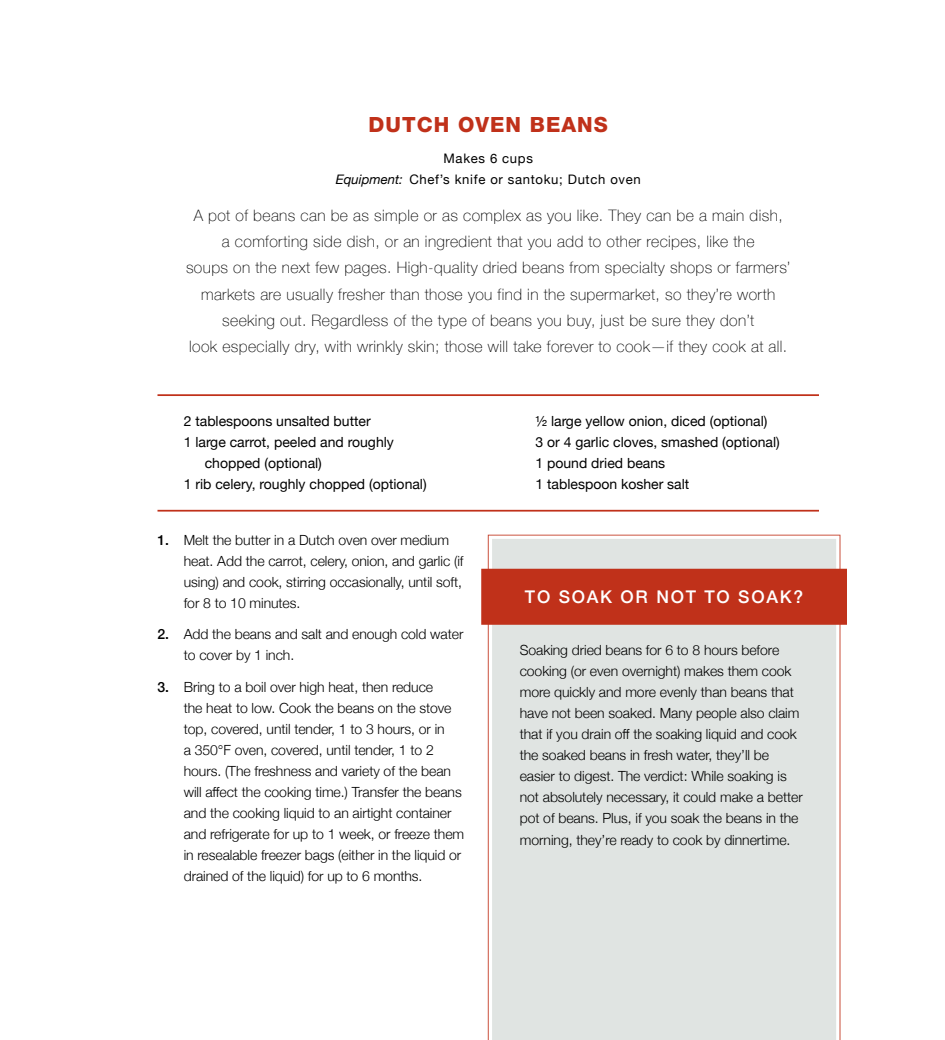
<style>
.page{position:relative;width:945px;height:1040px;background:#fff}
.page>*{position:absolute;margin:0;border:0;box-sizing:border-box;transform-origin:0 0}
.t1{font:800 21px "Helvetica Neue";letter-spacing:.05em;color:#c0311a}
.t2{font:500 17.5px "Helvetica Neue";letter-spacing:.1em;color:#fff}
.t3{font:100 15.75px/26.2px "Helvetica Neue";letter-spacing:.025em;color:#000;text-align:center}
.t4{font:300 14px/21px "Helvetica Neue";letter-spacing:-.005em;color:#000}
.t5{font:14px/21px "Helvetica Neue";color:#000}
.t6{font:13.12px/21px "Helvetica Neue";letter-spacing:.05em;color:#000;text-align:center}
.s1{font-style:italic}
.s2{font-weight:500}
</style>
<div class="page">
<hr style="left:158px;top:394px;width:661px;height:2px;background:#c0311a">
<hr style="left:158px;top:510px;width:661px;height:1px;background:#c0311a">
<svg style="left:489px;top:535px;width:351px;height:504px;background:#e3e6e4"></svg>
<div style="left:481px;top:568px;width:366px;height:56px;background:#c0311a"></div>
<h1 class="t1" style="left:369px;top:112px;width:241px">DUTCH OVEN BEANS</h1>
<p class="t6" style="left:336px;top:149px;width:307px">Makes 6 cups<br><span class="s1">Equipment:</span> Chef’s knife or santoku; Dutch oven</p>
<p class="t3" style="left:186px;top:201px;width:606px">A pot of beans can be as simple or as complex as you like. They can be a main dish,<br>a comforting side dish, or an ingredient that you add to other recipes, like the<br>soups on the next few pages. High-quality dried beans from specialty shops or farmers’ markets are usually fresher than those you find in the supermarket, so they’re worth seeking out. Regardless of the type of beans you buy, just be sure they don’t<br>look especially dry, with wrinkly skin; those will take forever to cook—if they cook at all.</p>
<p class="t5" style="left:184px;top:411px;width:188px">2 tablespoons unsalted butter</p>
<p class="t5" style="left:184px;top:432px;width:212px">1 large carrot, peeled and roughly</p>
<p class="t5" style="left:205px;top:453px;width:119px">chopped (optional)</p>
<p class="t5" style="left:184px;top:474px;width:244px">1 rib celery, roughly chopped (optional)</p>
<p class="t4" style="left:184px;top:528px;width:281px;text-indent:-26px"><span class="s2">1.</span> Melt the butter in a Dutch oven over medium heat. Add the carrot, celery, onion, and garlic (if using) and cook, stirring occasionally, until soft, for 8 to 10 minutes.</p>
<p class="t4" style="left:184px;top:623px;width:281px;text-indent:-26px"><span class="s2">2.</span> Add the beans and salt and enough cold water to cover by 1 inch.</p>
<p class="t4" style="left:184px;top:675px;width:282px;text-indent:-26px"><span class="s2">3.</span> Bring to a boil over high heat, then reduce<br>the heat to low. Cook the beans on the stove top, covered, until tender, 1 to 3 hours, or in<br>a 350°F oven, covered, until tender, 1 to 2 hours. (The freshness and variety of the bean will affect the cooking time.) Transfer the beans and the cooking liquid to an airtight container and refrigerate for up to 1 week, or freeze them in resealable freezer bags (either in the liquid or drained of the liquid) for up to 6 months.</p>
<p class="t5" style="left:536px;top:411px;width:246px">½ large yellow onion, diced (optional)<br>3 or 4 garlic cloves, smashed (optional)<br>1 pound dried beans<br>1 tablespoon kosher salt</p>
<p class="t2" style="left:525px;top:582px;width:280px">TO SOAK OR NOT TO SOAK?</p>
<p class="t4" style="left:520px;top:639px;width:285px">Soaking dried beans for 6 to 8 hours before cooking (or even overnight) makes them cook more quickly and more evenly than beans that have not been soaked. Many people also claim that if you drain off the soaking liquid and cook the soaked beans in fresh water, they’ll be easier to digest. The verdict: While soaking is not absolutely necessary, it could make a better pot of beans. Plus, if you soak the beans in the morning, they’re ready to cook by dinnertime.</p>
</div>
